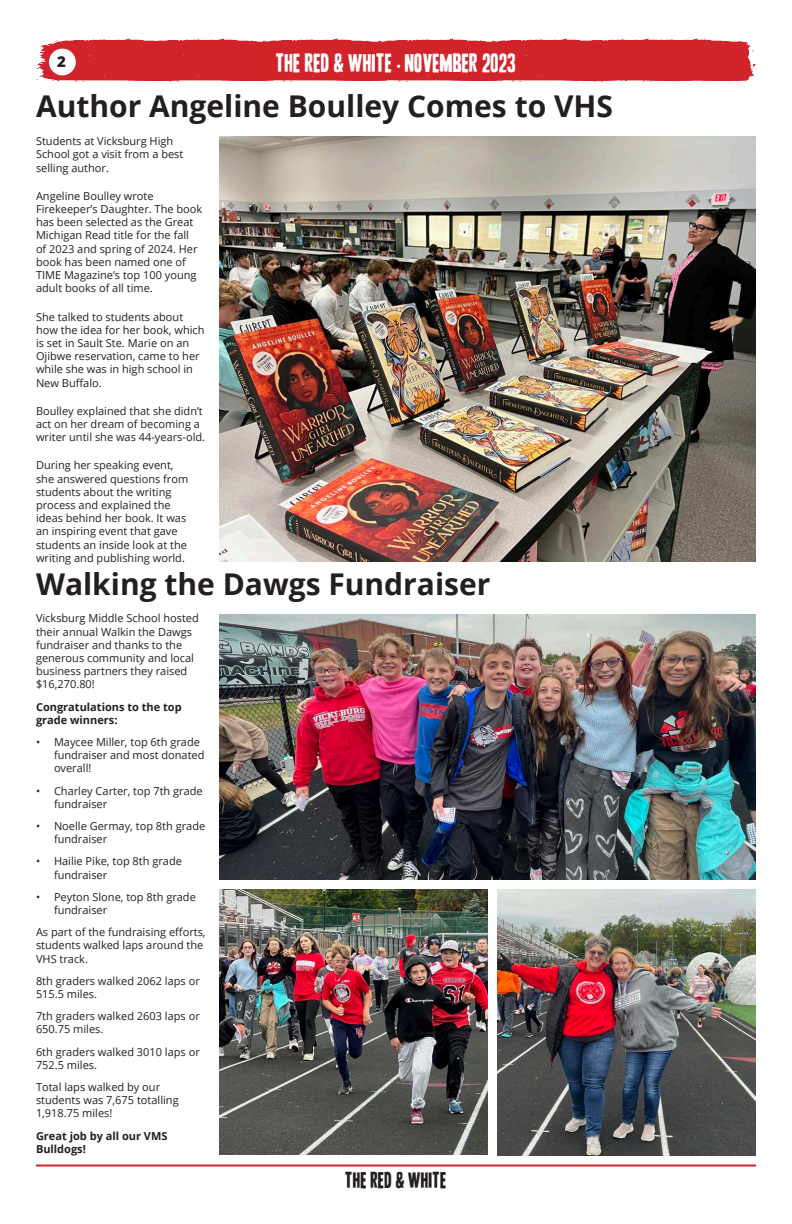
<style>
.page{position:relative;width:792px;height:1224px;background:#fff}
.page>*{position:absolute;margin:0;border:0;box-sizing:border-box;transform-origin:0 0}
.t1{font:700 30px "Open Sans";color:#231f20}
.t2{font:23px "Vivela Rivoluzione Vivela Rivoluz";color:#fff}
.t3{font:20px "Vivela Rivoluzione Vivela Rivoluz";color:#231f20}
.t4{font:800 15px "Open Sans";color:#231f20}
.t5{font:11px/13.2px "Open Sans";color:#231f20}
.t6{font:700 11px/13.2px "Open Sans";color:#231f20}
.s1{font-family:"Open Sans";font-weight:800;font-size:16px}
</style>
<div class="page">
<hr style="left:36px;top:1165px;width:720px;height:2px;background:#d1232a">
<img style="left:36px;top:38px;width:720px;height:44px">
<div style="left:49px;top:49px;width:27px;height:26px;background:#fff;border-radius:50%"></div>
<img style="left:219px;top:137px;width:537px;height:425px">
<img style="left:219px;top:614px;width:537px;height:266px">
<img style="left:219px;top:890px;width:269px;height:265px">
<img style="left:498px;top:890px;width:258px;height:266px">
<h3 class="t4" style="left:57px;top:50px;width:10px">2</h3>
<h2 class="t2" style="left:276px;top:53px;width:242px">THE RED &amp; WHITE <span class="s1">·</span> NOVEMBER 2023</h2>
<p class="t1" style="left:36px;top:85px;width:579px">Author Angeline Boulley Comes to VHS</p>
<p class="t5" style="left:36px;top:134px;width:149px">Students at Vicksburg High<br>School got a visit from a best selling author.</p>
<p class="t5" style="left:36px;top:189px;width:168px">Angeline Boulley wrote<br>Firekeeper’s Daughter. The book has been selected as the Great<br>Michigan Read title for the fall<br>of 2023 and spring of 2024. Her book has been named one of<br>TIME Magazine’s top 100 young adult books of all time.</p>
<p class="t5" style="left:36px;top:310px;width:170px">She talked to students about how the idea for her book, which is set in Sault Ste. Marie on an<br>Ojibwe reservation, came to her while she was in high school in<br>New Buffalo.</p>
<p class="t5" style="left:36px;top:404px;width:171px">Boulley explained that she didn’t act on her dream of becoming a writer until she was 44-years-old.</p>
<p class="t5" style="left:36px;top:458px;width:154px">During her speaking event, she answered questions from students about the writing process and explained the ideas behind her book. It was an inspiring event that gave students an inside look at the writing and publishing world.</p>
<p class="t1" style="left:36px;top:563px;width:456px">Walking the Dawgs Fundraiser</p>
<p class="t5" style="left:36px;top:612px;width:164px">Vicksburg Middle School hosted their annual Walkin the Dawgs fundraiser and thanks to the generous community and local business partners they raised $16,270.80!</p>
<p class="t6" style="left:36px;top:700px;width:147px">Congratulations to the top grade winners:</p>
<p class="t5" style="left:54px;top:735px;width:152px;text-indent:-18px">• Maycee Miller, top 6th grade fundraiser and most donated overall!</p>
<p class="t5" style="left:54px;top:784px;width:150px;text-indent:-18px">• Charley Carter, top 7th grade fundraiser</p>
<p class="t5" style="left:54px;top:819px;width:153px;text-indent:-18px">• Noelle Germay, top 8th grade fundraiser</p>
<p class="t5" style="left:54px;top:855px;width:129px;text-indent:-18px">• Hailie Pike, top 8th grade fundraiser</p>
<p class="t5" style="left:54px;top:890px;width:143px;text-indent:-18px">• Peyton Slone, top 8th grade fundraiser</p>
<p class="t5" style="left:36px;top:925px;width:171px">As part of the fundraising efforts, students walked laps around the<br>VHS track.</p>
<p class="t5" style="left:36px;top:974px;width:165px">8th graders walked 2062 laps or<br>515.5 miles.</p>
<p class="t5" style="left:36px;top:1009px;width:165px">7th graders walked 2603 laps or<br>650.75 miles.</p>
<p class="t5" style="left:36px;top:1045px;width:165px">6th graders walked 3010 laps or<br>752.5 miles.</p>
<p class="t5" style="left:36px;top:1080px;width:144px">Total laps walked by our students was 7,675 totalling<br>1,918.75 miles!</p>
<p class="t6" style="left:36px;top:1129px;width:133px">Great job by all our VMS<br>Bulldogs!</p>
<h3 class="t3" style="left:345px;top:1171px;width:103px">THE RED &amp; WHITE</h3>
</div>
